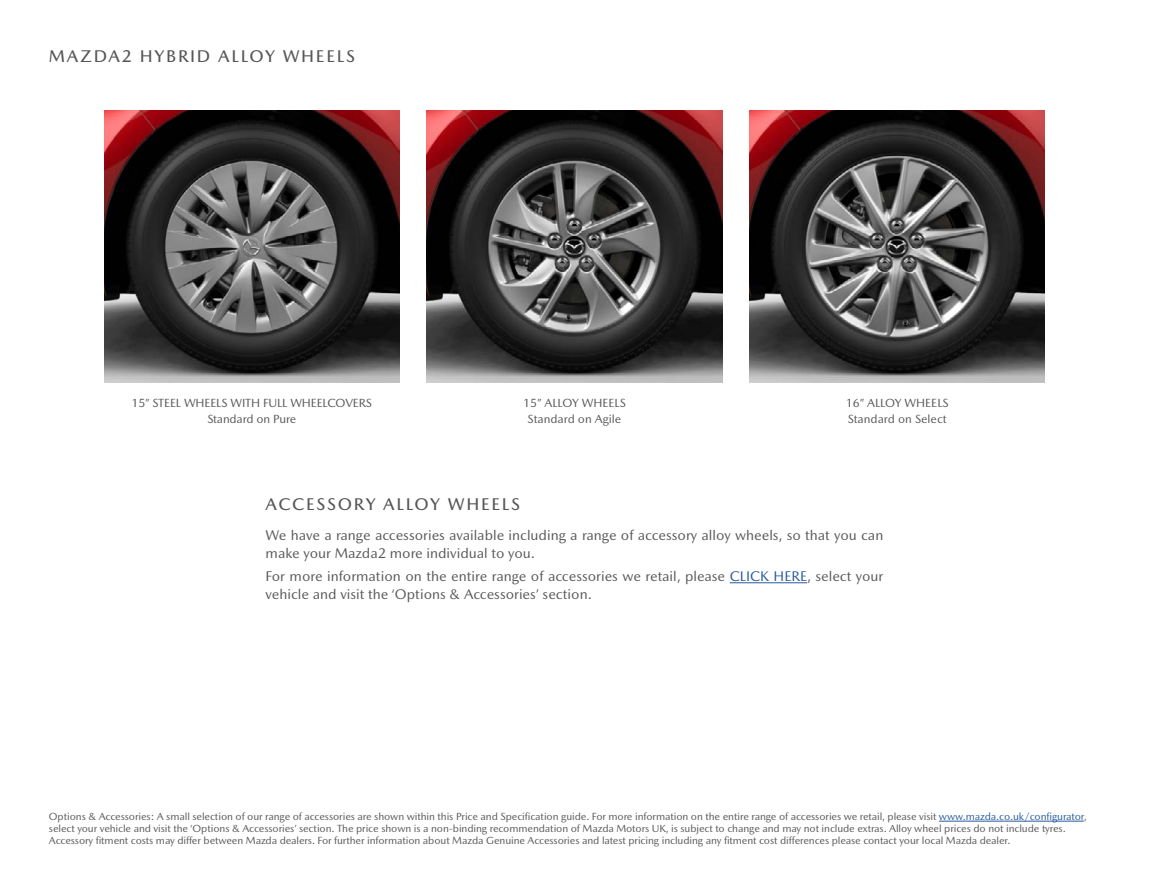
<style>
.page{position:relative;width:1149px;height:893px;background:#fff}
.page>*{position:absolute;margin:0;border:0;box-sizing:border-box;transform-origin:0 0}
.t1{font:500 17.25px "Mazda Type";letter-spacing:.1em;color:#575756}
.t2{font:14.25px/17.2px "Mazda Type";color:#575756}
.t3{font:12px/16.5px "Mazda Type";letter-spacing:-.01em;color:#575756;text-align:center}
.t4{font:10.5px/12px "Mazda Type";letter-spacing:-.01em;color:#575756}
.s1{color:#275b9b}
</style>
<div class="page">
<hr style="left:938px;top:821px;width:145px;height:1px;background:#275b9b">
<img style="left:104px;top:111px;width:295px;height:272px">
<img style="left:427px;top:111px;width:294px;height:272px">
<img style="left:749px;top:111px;width:295px;height:272px">
<hr style="left:729px;top:582px;width:78px;height:1px;background:#275b9b">
<h1 class="t1" style="left:49px;top:46px;width:307px">MAZDA2 HYBRID ALLOY WHEELS</h1>
<p class="t3" style="left:131px;top:394px;width:242px">15” STEEL WHEELS WITH FULL WHEELCOVERS<br>Standard on Pure</p>
<p class="t3" style="left:523px;top:394px;width:104px">15” ALLOY WHEELS<br>Standard on Agile</p>
<p class="t3" style="left:845px;top:394px;width:104px;text-align:left">16” ALLOY WHEELS<br>Standard on Select</p>
<h1 class="t1" style="left:265px;top:494px;width:256px">ACCESSORY ALLOY WHEELS</h1>
<h2 class="t2" style="left:265px;top:527px;width:619px">We have a range accessories available including a range of accessory alloy wheels, so that you can make your Mazda2 more individual to you.</h2>
<h2 class="t2" style="left:265px;top:568px;width:619px">For more information on the entire range of accessories we retail, please <span class="s1">CLICK HERE</span>, select your vehicle and visit the ‘Options &amp; Accessories’ section.</h2>
<p class="t4" style="left:49px;top:810px;width:1039px">Options &amp; Accessories: A small selection of our range of accessories are shown within this Price and Specification guide. For more information on the entire range of accessories we retail, please visit <span class="s1">www.mazda.co.uk/configurator</span>, select your vehicle and visit the ‘Options &amp; Accessories’ section. The price shown is a non-binding recommendation of Mazda Motors UK, is subject to change and may not include extras. Alloy wheel prices do not include tyres.<br>Accessory fitment costs may differ between Mazda dealers. For further information about Mazda Genuine Accessories and latest pricing including any fitment cost differences please contact your local Mazda dealer.</p>
</div>
